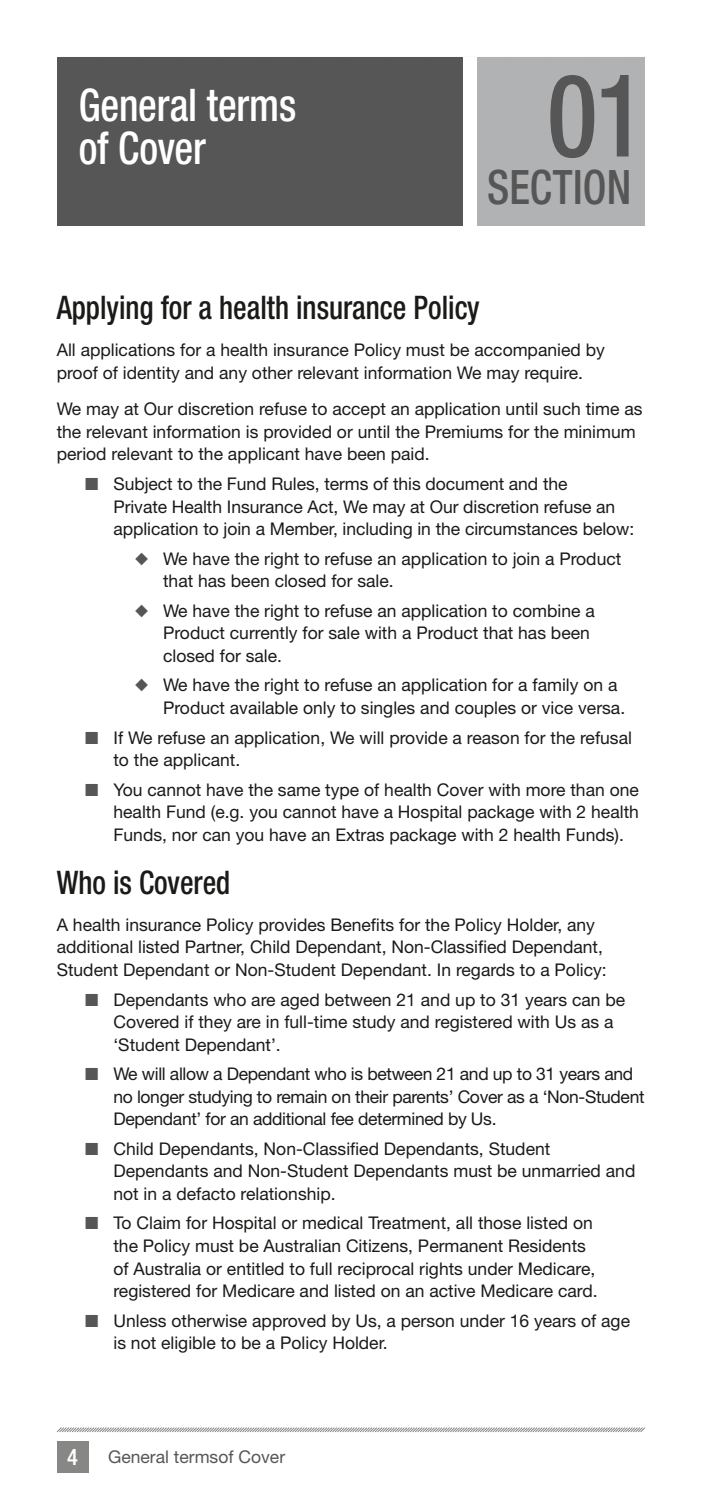
<style>
.page{position:relative;width:702px;height:1489px;background:#fff}
.page>*{position:absolute;margin:0;border:0;box-sizing:border-box;transform-origin:0 0}
.t1{font:500 condensed 115px "Helvetica Neue LT Pro";color:#565656;scale:.9 1}
.t2{font:500 condensed 47.5px "Helvetica Neue LT Pro";letter-spacing:.005em;color:#565656;scale:.9 1}
.t3{font:500 condensed 45px/42.5px "Helvetica Neue LT Pro";letter-spacing:-.005em;color:#fff;scale:.9 1}
.t4{font:500 condensed 32.5px "Helvetica Neue LT Pro";color:#1a1a18;scale:.9 1}
.t5{font:500 condensed 22.5px "Helvetica Neue LT Pro";color:#fff}
.Before_List_Para{font:17.5px/22.5px "Helvetica Neue LT Pro";color:#1a1a18}
.Before_List_Para-2{font:17.5px/22.5px "Helvetica Neue LT Pro";letter-spacing:-.02em;color:#1a1a18}
.Para{font:17.5px/22.5px "Helvetica Neue LT Pro";color:#1a1a18}
.t6{font:17.5px "Helvetica Neue LT Pro";color:#565656}
.s1{color:#565656}
</style>
<div class="page">
<div style="left:57px;top:1440px;width:32px;height:32px;background:#878786"></div>
<svg style="left:63px;top:56px;width:582px;height:1px"></svg>
<svg style="left:56px;top:1427px;width:589px;height:5px;background:#c4c4c4"></svg>
<div style="left:57px;top:57px;width:405px;height:168px;background:#565656"></div>
<div style="left:476px;top:57px;width:169px;height:168px;background:#b1b2b3"></div>
<h3 class="t3" style="left:79px;top:83px;width:243px">General terms of Cover</h3>
<h1 class="t1" style="left:547px;top:47px;width:110px">01</h1>
<h2 class="t2" style="left:487px;top:159px;width:161px">SECTION</h2>
<h3 class="t4" style="left:57px;top:288px;width:471px">Applying for a health insurance Policy</h3>
<p class="Para" style="left:57px;top:338px;width:549px">All applications for a health insurance Policy must be accompanied by proof of identity and any other relevant information We may require.</p>
<p class="Before_List_Para" style="left:57px;top:397px;width:587px">We may at Our discretion refuse to accept an application until such time as the relevant information is provided or until the Premiums for the minimum period relevant to the applicant have been paid.</p>
<p class="Before_List_Para" style="left:113px;top:472px;width:522px;text-indent:-28px"><span class="s1">■</span> Subject to the Fund Rules, terms of this document and the<br>Private Health Insurance Act, We may at Our discretion refuse an application to join a Member, including in the circumstances below:</p>
<p class="Before_List_Para" style="left:163px;top:546px;width:459px;text-indent:-28px"><span class="s1">◆</span> We have the right to refuse an application to join a Product that has been closed for sale.</p>
<p class="Before_List_Para" style="left:163px;top:599px;width:433px;text-indent:-28px"><span class="s1">◆</span> We have the right to refuse an application to combine a<br>Product currently for sale with a Product that has been closed for sale.</p>
<p class="Before_List_Para" style="left:163px;top:673px;width:463px;text-indent:-28px"><span class="s1">◆</span> We have the right to refuse an application for a family on a<br>Product available only to singles and couples or vice versa.</p>
<p class="Before_List_Para" style="left:113px;top:725px;width:520px;text-indent:-28px"><span class="s1">■</span> If We refuse an application, We will provide a reason for the refusal to the applicant.</p>
<p class="Before_List_Para" style="left:113px;top:777px;width:527px;text-align:justify;text-indent:-28px"><span class="s1">■</span> You cannot have the same type of health Cover with more than one health Fund (e.g. you cannot have a Hospital package with 2 health Funds, nor can you have an Extras package with 2 health Funds).</p>
<h3 class="t4" style="left:57px;top:863px;width:194px">Who is Covered</h3>
<p class="Before_List_Para" style="left:57px;top:913px;width:551px">A health insurance Policy provides Benefits for the Policy Holder, any additional listed Partner, Child Dependant, Non-Classified Dependant,<br>Student Dependant or Non-Student Dependant. In regards to a Policy:</p>
<p class="Before_List_Para" style="left:113px;top:987px;width:513px;text-indent:-28px"><span class="s1">■</span> Dependants who are aged between 21 and up to 31 years can be<br>Covered if they are in full-time study and registered with Us as a ‘Student Dependant’.</p>
<p class="Before_List_Para-2" style="left:113px;top:1062px;width:532px;text-indent:-28px"><span class="s1">■</span> We will allow a Dependant who is between 21 and up to 31 years and no longer studying to remain on their parents’ Cover as a ‘Non-Student<br>Dependant’ for an additional fee determined by Us.</p>
<p class="Before_List_Para" style="left:113px;top:1136px;width:523px;text-indent:-28px"><span class="s1">■</span> Child Dependants, Non-Classified Dependants, Student<br>Dependants and Non-Student Dependants must be unmarried and not in a defacto relationship.</p>
<p class="Before_List_Para" style="left:113px;top:1211px;width:485px;text-indent:-28px"><span class="s1">■</span> To Claim for Hospital or medical Treatment, all those listed on the Policy must be Australian Citizens, Permanent Residents of Australia or entitled to full reciprocal rights under Medicare, registered for Medicare and listed on an active Medicare card.</p>
<p class="Before_List_Para" style="left:113px;top:1308px;width:518px;text-indent:-28px"><span class="s1">■</span> Unless otherwise approved by Us, a person under 16 years of age is not eligible to be a Policy Holder.</p>
<p class="t5" style="left:67px;top:1443px;width:12px">4</p>
<p class="t6" style="left:108px;top:1446px;width:178px">General termsof Cover</p>
</div>
